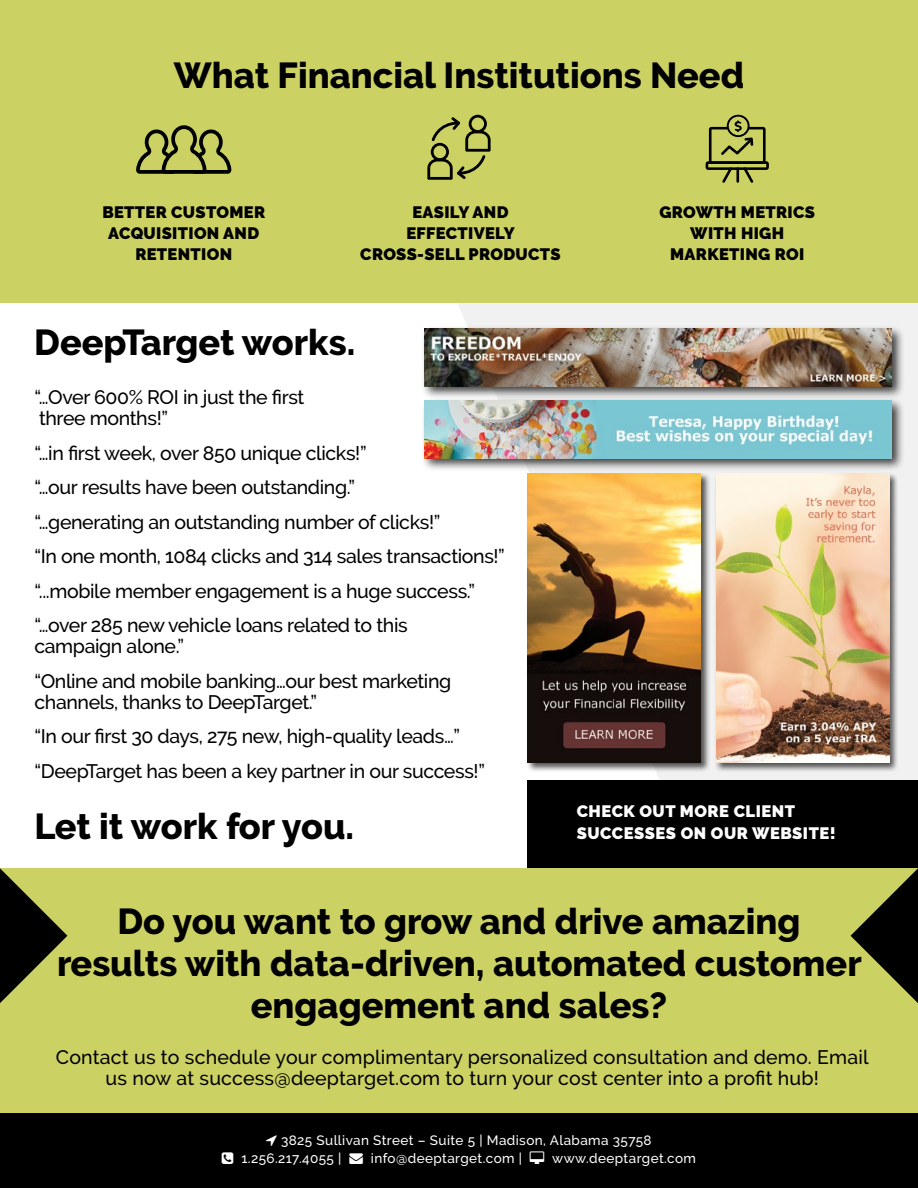
<style>
.page{position:relative;width:918px;height:1188px;background:#fff}
.page>*{position:absolute;margin:0;border:0;box-sizing:border-box;transform-origin:0 0}
.t1{font:800 36px/42px "Raleway";color:#000;text-align:center}
.t2{font:500 19.5px/34.5px "Raleway";letter-spacing:-.02em;color:#000}
.t3{font:500 19.5px/21px "Raleway";letter-spacing:.01em;color:#000;text-align:center}
.t4{font:900 16.5px/21px "Raleway";letter-spacing:.02em;color:#000;text-align:center}
.t5{font:900 16.5px/22.5px "Raleway";letter-spacing:.03em;color:#fff}
.t6{font:500 13.5px/18px "Raleway";letter-spacing:.03em;color:#fff}
</style>
<div class="page">
<svg style="left:444px;top:302px;width:474px;height:566px"></svg>
<div style="left:0;top:0;width:918px;height:302px;background:#ccd163"></div>
<svg style="left:136px;top:125px;width:95px;height:49px"></svg>
<svg style="left:427px;top:115px;width:64px;height:65px"></svg>
<svg style="left:706px;top:115px;width:63px;height:68px"></svg>
<div style="left:0;top:868px;width:918px;height:280px;background:#ccd163"></div>
<div style="left:0;top:1114px;width:918px;height:74px;background:#000"></div>
<div style="left:420px;top:325px;width:485px;height:75px;background:#000;opacity:.75"></div>
<img style="left:424px;top:329px;width:468px;height:57px">
<div style="left:420px;top:397px;width:485px;height:75px;background:#000;opacity:.75"></div>
<img style="left:424px;top:401px;width:468px;height:57px">
<svg style="left:0;top:868px;width:67px;height:135px"></svg>
<svg style="left:851px;top:868px;width:67px;height:135px"></svg>
<div style="left:526px;top:472px;width:185px;height:300px;background:#000;opacity:.67"></div>
<img style="left:528px;top:474px;width:173px;height:288px">
<div style="left:715px;top:472px;width:184px;height:300px;background:#000;opacity:.67"></div>
<img style="left:716px;top:474px;width:173px;height:288px">
<div style="left:528px;top:780px;width:390px;height:88px;background:#000"></div>
<h1 class="t1" style="left:174px;top:54px;width:572px">What Financial Institutions Need</h1>
<p class="t4" style="left:102px;top:202px;width:164px">BETTER CUSTOMER<br>ACQUISITION AND<br>RETENTION</p>
<p class="t4" style="left:360px;top:202px;width:202px">EASILY AND<br>EFFECTIVELY<br>CROSS-SELL PRODUCTS</p>
<p class="t4" style="left:659px;top:202px;width:157px">GROWTH METRICS<br>WITH HIGH<br>MARKETING ROI</p>
<h1 class="t1" style="left:34px;top:321px;width:323px">DeepTarget works.</h1>
<p class="t2" style="left:34px;top:387px;width:272px;line-height:21px">“…Over 600% ROI in just the first three months!”</p>
<p class="t2" style="left:34px;top:436px;width:472px">“…in first week, over 850 unique clicks!”<br>“…our results have been outstanding.”<br>“…generating an outstanding number of clicks!”<br>“In one month, 1084 clicks and 314 sales transactions!” “...mobile member engagement is a huge success.” “…over 285 new vehicle loans related to this</p>
<p class="t2" style="left:34px;top:629px;width:418px">campaign alone.”<br>“Online and mobile banking…our best marketing</p>
<p class="t2" style="left:34px;top:685px;width:452px">channels, thanks to DeepTarget.”<br>“In our first 30 days, 275 new, high-quality leads…” “DeepTarget has been a key partner in our success!”</p>
<h1 class="t1" style="left:34px;top:806px;width:321px">Let it work for you.</h1>
<p class="t5" style="left:577px;top:800px;width:261px">CHECK OUT MORE CLIENT<br>SUCCESSES ON OUR WEBSITE!</p>
<h1 class="t1" style="left:57px;top:900px;width:806px">Do you want to grow and drive amazing results with data-driven, automated customer engagement and sales?</h1>
<p class="t3" style="left:56px;top:1047px;width:814px">Contact us to schedule your complimentary personalized consultation and demo. Email us now at success@deeptarget.com to turn your cost center into a profit hub!</p>
<p class="t6" style="left:241px;top:1131px;width:412px;text-indent:40px">3825 Sullivan Street – Suite 5 | Madison, Alabama 35758<br>1.256.217.4055 | → info@deeptarget.com |</p>
<p class="t6" style="left:552px;top:1149px;width:145px">www.deeptarget.com</p>
</div>
